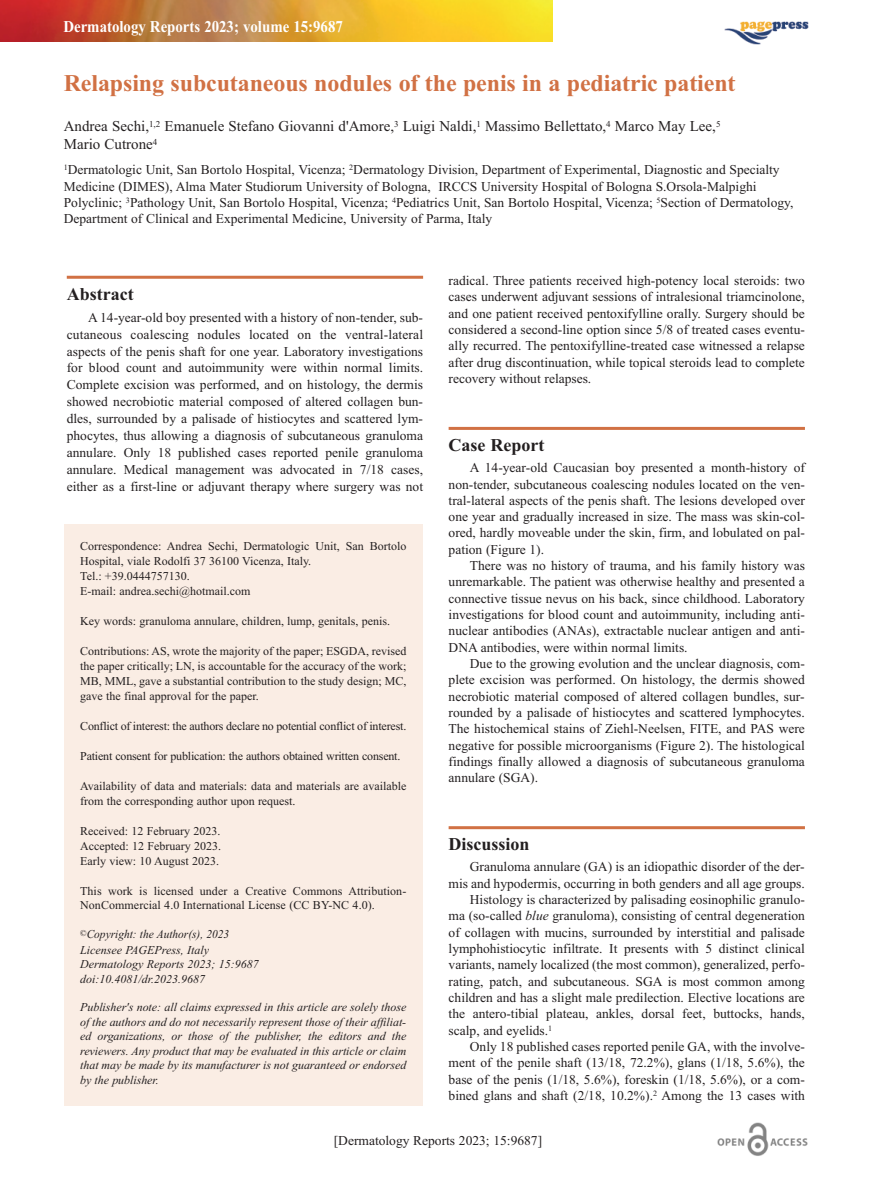
<style>
.page{position:relative;width:893px;height:1191px;background:#fff}
.page>*{position:absolute;margin:0;border:0;box-sizing:border-box;transform-origin:0 0}
.t1{font:700 24px "Times New Roman";letter-spacing:-.005em;color:#d17144}
.t2{font:700 18px "Times New Roman";color:#231f20}
.t3{font:700 16.5px "Times New Roman";color:#fff;scale:.9 1}
.t4{font:15px/18px "Times New Roman";color:#231f20}
.t5{font:13.5px/16.4px "Times New Roman";color:#231f20;text-align:justify}
.t6{font:12px/15px "Times New Roman";color:#231f20}
.t7{font:italic 12px/14.4px "Times New Roman";color:#231f20}
.t8{font:italic 12px/15.9px "Times New Roman";color:#231f20;scale:.95 1}
.s1{font-style:italic}
</style>
<div class="page">
<img style="left:717px;top:1123px;width:91px;height:33px">
<img style="left:724px;top:21px;width:85px;height:23px">
<hr style="left:67px;top:276px;width:356px;height:3px;background:#d17144">
<hr style="left:449px;top:427px;width:356px;height:3px;background:#d17144">
<hr style="left:449px;top:826px;width:356px;height:3px;background:#d17144">
<div style="left:64px;top:524px;width:358px;height:582px;background:#faede4"></div>
<img style="left:0;top:0;width:553px;height:42px">
<p class="t3" style="left:63px;top:17px;width:312px">Dermatology Reports 2023; volume 15:9687</p>
<h1 class="t1" style="left:64px;top:69px;width:673px">Relapsing subcutaneous nodules of the penis in a pediatric patient</h1>
<p class="t4" style="left:64px;top:117px;width:658px">Andrea Sechi,<sup>1,2</sup> Emanuele Stefano Giovanni d'Amore,<sup>3</sup> Luigi Naldi,<sup>1</sup> Massimo Bellettato,<sup>4</sup> Marco May Lee,<sup>5<br></sup>Mario Cutrone<sup>4</sup></p>
<p class="t5" style="left:64px;top:162px;width:731px;text-align:left"><sup>1</sup>Dermatologic Unit, San Bortolo Hospital, Vicenza; <sup>2</sup>Dermatology Division, Department of Experimental, Diagnostic and Specialty Medicine (DIMES), Alma Mater Studiorum University of Bologna, IRCCS University Hospital of Bologna S.Orsola-Malpighi Polyclinic; <sup>3</sup>Pathology Unit, San Bortolo Hospital, Vicenza; <sup>4</sup>Pediatrics Unit, San Bortolo Hospital, Vicenza; <sup>5</sup>Section of Dermatology, Department of Clinical and Experimental Medicine, University of Parma, Italy</p>
<h2 class="t2" style="left:67px;top:283px;width:68px">Abstract</h2>
<p class="t5" style="left:67px;top:308px;width:358px;line-height:17px;text-indent:21px">A 14-year-old boy presented with a history of non-tender, sub&shy;cutaneous coalescing nodules located on the ventral-lateral aspects of the penis shaft for one year. Laboratory investigations for blood count and autoimmunity were within normal limits.<br>Complete excision was performed, and on histology, the dermis showed necrobiotic material composed of altered collagen bun&shy;dles, surrounded by a palisade of histiocytes and scattered lym&shy;phocytes, thus allowing a diagnosis of subcutaneous granuloma annulare. Only 18 published cases reported penile granuloma annulare. Medical management was advocated in 7/18 cases, either as a first-line or adjuvant therapy where surgery was not</p>
<p class="t6" style="left:80px;top:538px;width:328px">Correspondence: Andrea Sechi, Dermatologic Unit, San Bortolo Hospital, viale Rodolfi 37 36100 Vicenza, Italy.<br>Tel.: +39.0444757130.<br>E-mail: andrea.sechi@hotmail.com</p>
<p class="t6" style="left:80px;top:613px;width:312px">Key words: granuloma annulare, children, lump, genitals, penis.</p>
<p class="t6" style="left:80px;top:643px;width:328px;text-align:justify">Contributions: AS, wrote the majority of the paper; ESGDA, revised the paper critically; LN, is accountable for the accuracy of the work; MB, MML, gave a substantial contribution to the study design; MC, gave the final approval for the paper.</p>
<p class="t6" style="left:80px;top:718px;width:328px">Conflict of interest: the authors declare no potential conflict of interest.</p>
<p class="t6" style="left:80px;top:748px;width:322px">Patient consent for publication: the authors obtained written consent.</p>
<p class="t6" style="left:80px;top:778px;width:328px">Availability of data and materials: data and materials are available from the corresponding author upon request.</p>
<p class="t6" style="left:80px;top:823px;width:142px;text-align:justify">Received: 12 February 2023.<br>Accepted: 12 February 2023.<br>Early view: 10 August 2023.</p>
<p class="t6" style="left:80px;top:883px;width:328px;line-height:14.4px">This work is licensed under a Creative Commons Attribution-<br>NonCommercial 4.0 International License (CC BY-NC 4.0).</p>
<p class="t8" style="left:80px;top:925px;width:158px"><sup>©</sup>Copyright: the Author(s), 2023<br>Licensee PAGEPress, Italy</p>
<p class="t7" style="left:80px;top:957px;width:180px">Dermatology Reports 2023; 15:9687 doi:10.4081/dr.2023.9687</p>
<p class="t7" style="left:80px;top:1000px;width:328px;text-align:justify">Publisher's note: all claims expressed in this article are solely those of the authors and do not necessarily represent those of their affiliat&shy;ed organizations, or those of the publisher, the editors and the reviewers. Any product that may be evaluated in this article or claim that may be made by its manufacturer is not guaranteed or endorsed by the publisher.</p>
<p class="t5" style="left:449px;top:272px;width:358px">radical. Three patients received high-potency local steroids: two cases underwent adjuvant sessions of intralesional triamcinolone, and one patient received pentoxifylline orally. Surgery should be considered a second-line option since 5/8 of treated cases eventu&shy;ally recurred. The pentoxifylline-treated case witnessed a relapse after drug discontinuation, while topical steroids lead to complete recovery without relapses.</p>
<h2 class="t2" style="left:449px;top:434px;width:97px">Case Report</h2>
<p class="t5" style="left:449px;top:459px;width:358px;text-indent:21px">A 14-year-old Caucasian boy presented a month-history of non-tender, subcutaneous coalescing nodules located on the ven&shy;tral-lateral aspects of the penis shaft. The lesions developed over one year and gradually increased in size. The mass was skin-col&shy;ored, hardly moveable under the skin, firm, and lobulated on pal&shy;pation (Figure 1).</p>
<p class="t5" style="left:449px;top:557px;width:358px;text-indent:21px">There was no history of trauma, and his family history was unremarkable. The patient was otherwise healthy and presented a connective tissue nevus on his back, since childhood. Laboratory investigations for blood count and autoimmunity, including anti&shy;nuclear antibodies (ANAs), extractable nuclear antigen and anti-DNA antibodies, were within normal limits.</p>
<p class="t5" style="left:449px;top:655px;width:358px;text-indent:21px">Due to the growing evolution and the unclear diagnosis, com&shy;plete excision was performed. On histology, the dermis showed necrobiotic material composed of altered collagen bundles, sur&shy;rounded by a palisade of histiocytes and scattered lymphocytes.<br>The histochemical stains of Ziehl-Neelsen, FITE, and PAS were negative for possible microorganisms (Figure 2). The histological findings finally allowed a diagnosis of subcutaneous granuloma annulare (SGA).</p>
<h2 class="t2" style="left:449px;top:833px;width:83px">Discussion</h2>
<p class="t5" style="left:470px;top:858px;width:336px">Granuloma annulare (GA) is an idiopathic disorder of the der-</p>
<p class="t5" style="left:449px;top:875px;width:358px">mis and hypodermis, occurring in both genders and all age groups.</p>
<p class="t5" style="left:470px;top:891px;width:337px">Histology is characterized by palisading eosinophilic granulo-</p>
<p class="t5" style="left:449px;top:907px;width:358px">ma (so-called <span class="s1">blue</span> granuloma), consisting of central degeneration</p>
<p class="t5" style="left:449px;top:924px;width:358px">of collagen with mucins, surrounded by interstitial and palisade</p>
<p class="t5" style="left:449px;top:940px;width:358px">lymphohistiocytic infiltrate. It presents with 5 distinct clinical</p>
<p class="t5" style="left:449px;top:956px;width:358px">variants, namely localized (the most common), generalized, perfo-</p>
<p class="t5" style="left:449px;top:973px;width:358px">rating, patch, and subcutaneous. SGA is most common among</p>
<p class="t5" style="left:449px;top:989px;width:358px">children and has a slight male predilection. Elective locations are</p>
<p class="t5" style="left:449px;top:1005px;width:358px">the antero-tibial plateau, ankles, dorsal feet, buttocks, hands,</p>
<p class="t5" style="left:449px;top:1022px;width:105px">scalp, and eyelids.<sup>1</sup></p>
<p class="t5" style="left:470px;top:1038px;width:337px">Only 18 published cases reported penile GA, with the involve-</p>
<p class="t5" style="left:449px;top:1054px;width:358px">ment of the penile shaft (13/18, 72.2%), glans (1/18, 5.6%), the</p>
<p class="t5" style="left:449px;top:1070px;width:358px">base of the penis (1/18, 5.6%), foreskin (1/18, 5.6%), or a com-</p>
<p class="t5" style="left:449px;top:1087px;width:358px">bined glans and shaft (2/18, 10.2%).<sup>2</sup> Among the 13 cases with</p>
<p class="t5" style="left:334px;top:1132px;width:210px">[Dermatology Reports 2023; 15:9687]</p>
</div>
